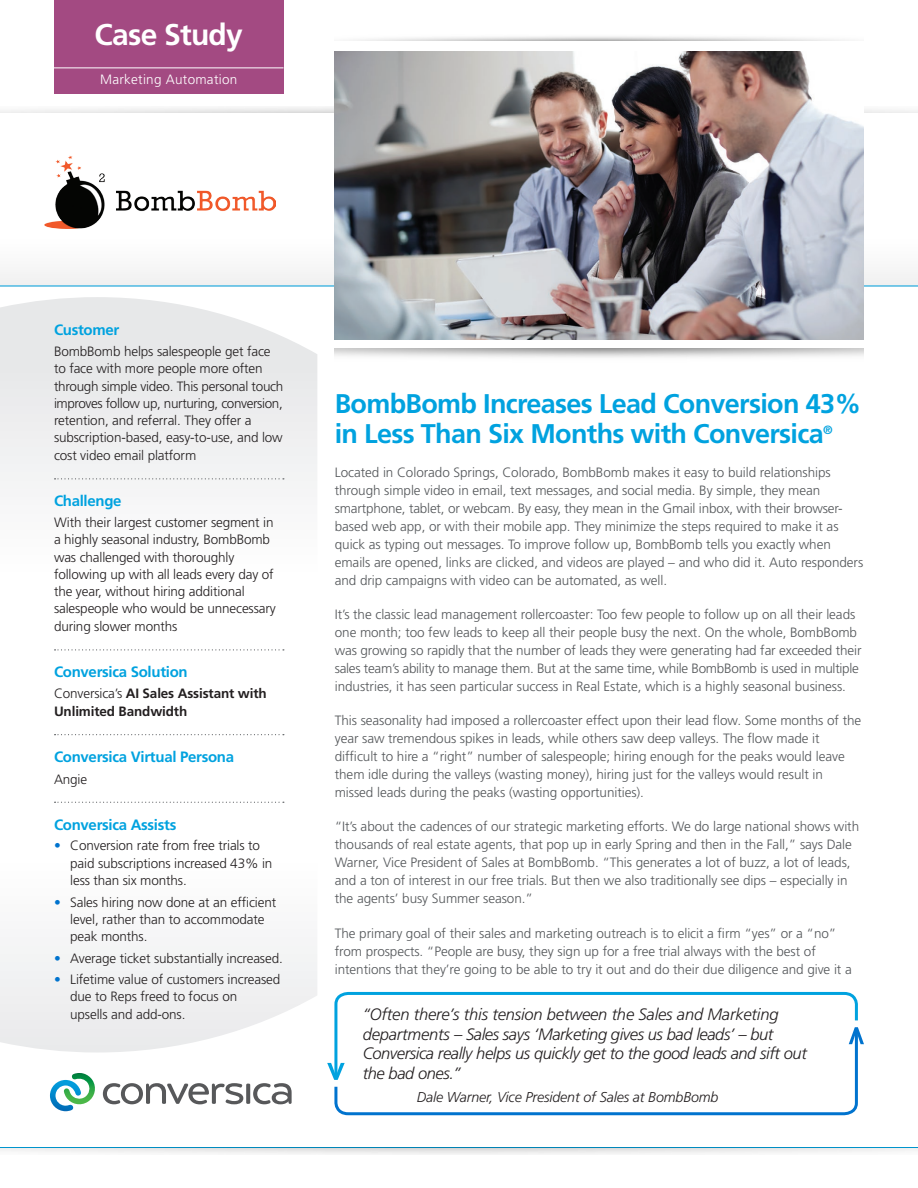
<style>
.page{position:relative;width:918px;height:1188px;background:#fff}
.page>*{position:absolute;margin:0;border:0;box-sizing:border-box;transform-origin:0 0}
.t1{font:700 30px "Frutiger";letter-spacing:-.025em;color:#fff}
.Headline{font:700 27px/30px "Frutiger";letter-spacing:-.025em;color:#00a2df}
.t2{font:italic 300 16.5px/19.5px "Frutiger";letter-spacing:-.025em;color:#231f20}
.Subhead__Side_Bar{font:700 15px "Frutiger";letter-spacing:-.02em;color:#00a2df}
.Quote_Attribution{font:italic 300 14.25px "Frutiger";letter-spacing:-.01em;color:#231f20}
.t3{font:300 13.5px/18px "Frutiger";letter-spacing:-.005em;color:#54575a}
.Paragraph__Side_Bar{font:300 13.5px/17.4px "Frutiger";letter-spacing:-.01em;color:#231f20}
.Paragraph__Side_Bar-2{font:700 13.5px/18px "Frutiger";letter-spacing:-.01em;color:#231f20}
.t4{font:300 13.5px "Frutiger";letter-spacing:.02em;color:#fff}
.Headline-2{font:700 12px "Frutiger";color:#00a2df}
.s1{font-weight:300}
.s2{color:#0073ce}
</style>
<div class="page">
<hr style="left:0;top:1147px;width:918px;height:1px;background:#00a2df">
<hr style="left:0;top:113px;width:918px;height:1px;background:#00a2df">
<svg style="left:50px;top:1073px;width:45px;height:38px"></svg>
<svg style="left:103px;top:1083px;width:140px;height:21px"></svg>
<svg style="left:246px;top:1084px;width:4px;height:20px"></svg>
<svg style="left:253px;top:1083px;width:39px;height:21px"></svg>
<div style="left:54px;top:0;width:230px;height:94px;background:#a34a82"></div>
<svg style="left:0;top:297px;width:317px;height:756px"></svg>
<img style="left:0;top:203px;width:918px;height:83px">
<hr style="left:0;top:286px;width:918px;height:1px;background:#00a2df">
<svg style="left:55px;top:478px;width:229px;height:1px"></svg>
<svg style="left:55px;top:649px;width:229px;height:1px"></svg>
<svg style="left:55px;top:734px;width:229px;height:1px"></svg>
<svg style="left:55px;top:802px;width:229px;height:1px"></svg>
<img style="left:335px;top:51px;width:529px;height:289px">
<svg style="left:334px;top:1083px;width:524px;height:33px"></svg>
<svg style="left:859px;top:1030px;width:5px;height:14px"></svg>
<svg style="left:334px;top:991px;width:525px;height:92px"></svg>
<svg style="left:327px;top:1063px;width:18px;height:17px"></svg>
<hr style="left:54px;top:68px;width:230px;height:1px;background:#fff">
<img style="left:45px;top:156px;width:231px;height:72px">
<p class="t1" style="left:95px;top:17px;width:150px">Case Study</p>
<p class="t4" style="left:100px;top:72px;width:139px">Marketing Automation</p>
<p class="Subhead__Side_Bar" style="left:54px;top:321px;width:67px">Customer</p>
<p class="Paragraph__Side_Bar" style="left:54px;top:343px;width:231px">BombBomb helps salespeople get face to face with more people more often through simple video. This personal touch improves follow up, nurturing, conversion, retention, and referral. They offer a subscription-based, easy-to-use, and low cost video email platform</p>
<p class="Subhead__Side_Bar" style="left:54px;top:492px;width:69px">Challenge</p>
<p class="Paragraph__Side_Bar" style="left:54px;top:514px;width:223px">With their largest customer segment in a highly seasonal industry, BombBomb was challenged with thoroughly following up with all leads every day of the year, without hiring additional salespeople who would be unnecessary during slower months</p>
<p class="Subhead__Side_Bar" style="left:54px;top:663px;width:135px">Conversica Solution</p>
<p class="Paragraph__Side_Bar-2" style="left:54px;top:684px;width:214px"><span class="s1">Conversica’s</span> AI Sales Assistant with<br>Unlimited Bandwidth</p>
<p class="Subhead__Side_Bar" style="left:54px;top:748px;width:182px">Conversica Virtual Persona</p>
<p class="Paragraph__Side_Bar" style="left:54px;top:770px;width:35px">Angie</p>
<p class="Subhead__Side_Bar" style="left:54px;top:816px;width:124px">Conversica Assists</p>
<p class="Paragraph__Side_Bar" style="left:70px;top:837px;width:204px;text-indent:-16px"><span class="s2">•</span> Conversion rate from free trials to paid subscriptions increased 43% in less than six months.</p>
<p class="Paragraph__Side_Bar" style="left:70px;top:893px;width:208px;text-indent:-16px"><span class="s2">•</span> Sales hiring now done at an efficient level, rather than to accommodate peak months.</p>
<p class="Paragraph__Side_Bar" style="left:54px;top:949px;width:230px"><span class="s2">•</span> Average ticket substantially increased.</p>
<p class="Paragraph__Side_Bar" style="left:70px;top:971px;width:212px;text-indent:-16px"><span class="s2">•</span> Lifetime value of customers increased due to Reps freed to focus on<br>upsells and add-ons.</p>
<p class="Headline" style="left:335px;top:388px;width:528px">BombBomb Increases Lead Conversion 43% in Less Than Six Months with Conversica</p>
<p class="Headline-2" style="left:823px;top:422px;width:11px">®</p>
<p class="t3" style="left:335px;top:463px;width:530px">Located in Colorado Springs, Colorado, BombBomb makes it easy to build relationships through simple video in email, text messages, and social media. By simple, they mean smartphone, tablet, or webcam. By easy, they mean in the Gmail inbox, with their browser&shy;based web app, or with their mobile app. They minimize the steps required to make it as quick as typing out messages. To improve follow up, BombBomb tells you exactly when emails are opened, links are clicked, and videos are played – and who did it. Auto responders and drip campaigns with video can be automated, as well.</p>
<p class="t3" style="left:335px;top:605px;width:528px">It’s the classic lead management rollercoaster: Too few people to follow up on all their leads one month; too few leads to keep all their people busy the next. On the whole, BombBomb was growing so rapidly that the number of leads they were generating had far exceeded their sales team’s ability to manage them. But at the same time, while BombBomb is used in multiple industries, it has seen particular success in Real Estate, which is a highly seasonal business.</p>
<p class="t3" style="left:335px;top:711px;width:528px">This seasonality had imposed a rollercoaster effect upon their lead flow. Some months of the year saw tremendous spikes in leads, while others saw deep valleys. The flow made it difficult to hire a “right” number of salespeople; hiring enough for the peaks would leave them idle during the valleys (wasting money), hiring just for the valleys would result in missed leads during the peaks (wasting opportunities).</p>
<p class="t3" style="left:335px;top:818px;width:526px">“It’s about the cadences of our strategic marketing efforts. We do large national shows with thousands of real estate agents, that pop up in early Spring and then in the Fall,” says Dale Warner, Vice President of Sales at BombBomb. “This generates a lot of buzz, a lot of leads, and a ton of interest in our free trials. But then we also traditionally see dips – especially in the agents’ busy Summer season.”</p>
<p class="t3" style="left:335px;top:924px;width:519px">The primary goal of their sales and marketing outreach is to elicit a firm “yes” or a “no” from prospects. “People are busy, they sign up for a free trial always with the best of intentions that they’re going to be able to try it out and do their due diligence and give it a</p>
<p class="t2" style="left:363px;top:1005px;width:446px">“Often there’s this tension between the Sales and Marketing departments – Sales says ‘Marketing gives us bad leads’ – but Conversica really helps us quickly get to the good leads and sift out the bad ones.”</p>
<p class="Quote_Attribution" style="left:417px;top:1089px;width:303px">Dale Warner, Vice President of Sales at BombBomb</p>
</div>
